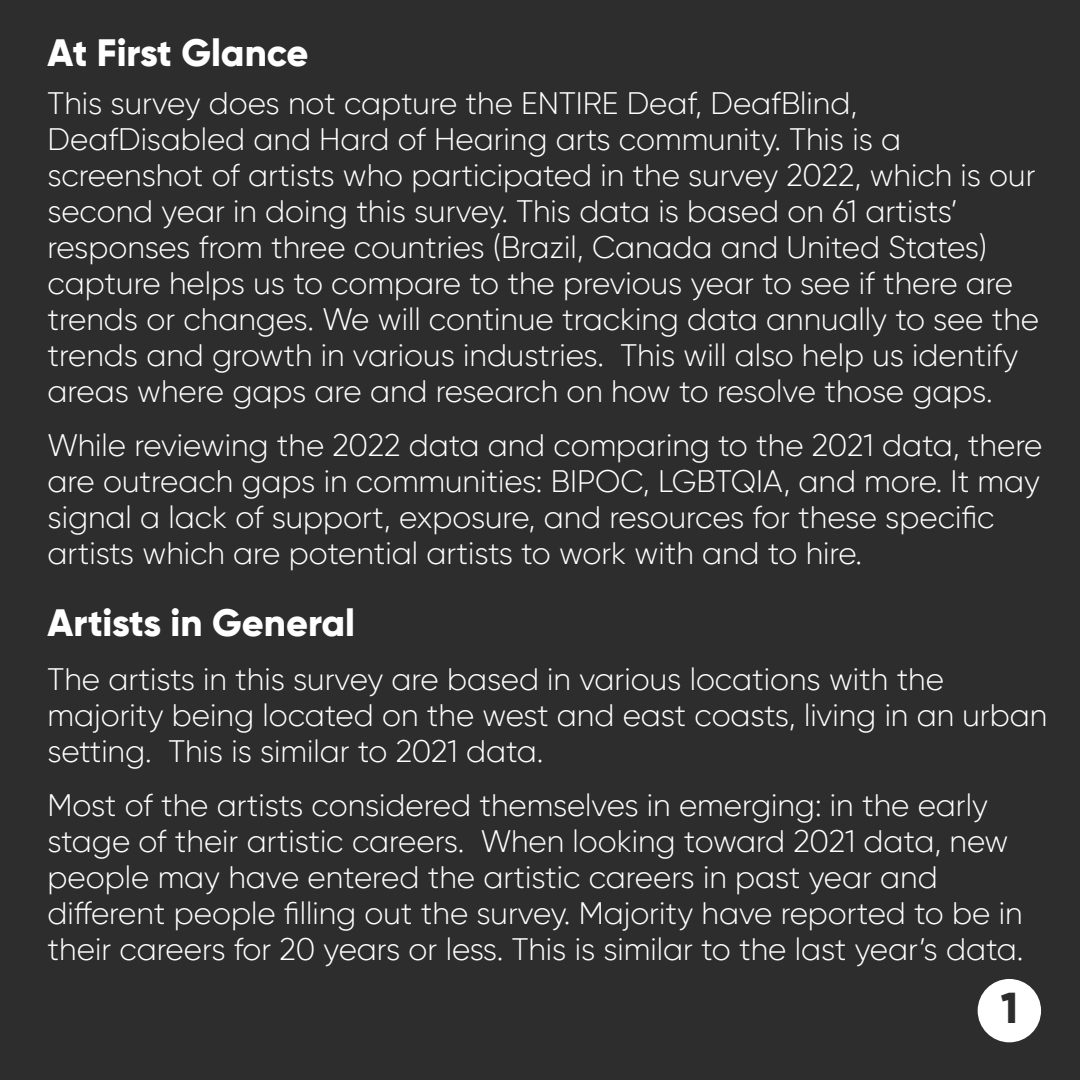
<style>
.page{position:relative;width:1080px;height:1080px;background:#fff}
.page>*{position:absolute;margin:0;border:0;box-sizing:border-box;transform-origin:0 0}
.t1{font:800 43.1px "Gilroy";color:#2d2d2d}
.t2{font:800 38px "Gilroy";color:#fff}
.t3{font:300 31px/36px "Gilroy";color:#fff}
</style>
<div class="page">
<div style="left:1px;top:0;width:1079px;height:1080px;background:#2d2d2d"></div>
<div style="left:978px;top:979px;width:63px;height:63px;background:#fff;border-radius:50%"></div>
<p class="t2" style="left:48px;top:29px;width:262px">At First Glance</p>
<p class="t3" style="left:48px;top:85px;width:993px">This survey does not capture the ENTIRE Deaf, DeafBlind, DeafDisabled and Hard of Hearing arts community. This is a screenshot of artists who participated in the survey 2022, which is our second year in doing this survey. This data is based on 61 artists’ responses from three countries (Brazil, Canada and United States) capture helps us to compare to the previous year to see if there are trends or changes. We will continue tracking data annually to see the trends and growth in various industries. This will also help us identify areas where gaps are and research on how to resolve those gaps.</p>
<p class="t3" style="left:48px;top:427px;width:996px">While reviewing the 2022 data and comparing to the 2021 data, there are outreach gaps in communities: BIPOC, LGBTQIA, and more. It may signal a lack of support, exposure, and resources for these specific artists which are potential artists to work with and to hire.</p>
<p class="t2" style="left:48px;top:599px;width:309px">Artists in General</p>
<p class="t3" style="left:48px;top:661px;width:1001px">The artists in this survey are based in various locations with the majority being located on the west and east coasts, living in an urban setting. This is similar to 2021 data.</p>
<p class="t3" style="left:48px;top:787px;width:977px">Most of the artists considered themselves in emerging: in the early stage of their artistic careers. When looking toward 2021 data, new people may have entered the artistic careers in past year and different people filling out the survey. Majority have reported to be in their careers for 20 years or less. This is similar to the last year’s data.</p>
<h1 class="t1" style="left:1001px;top:981px;width:19px">1</h1>
</div>
